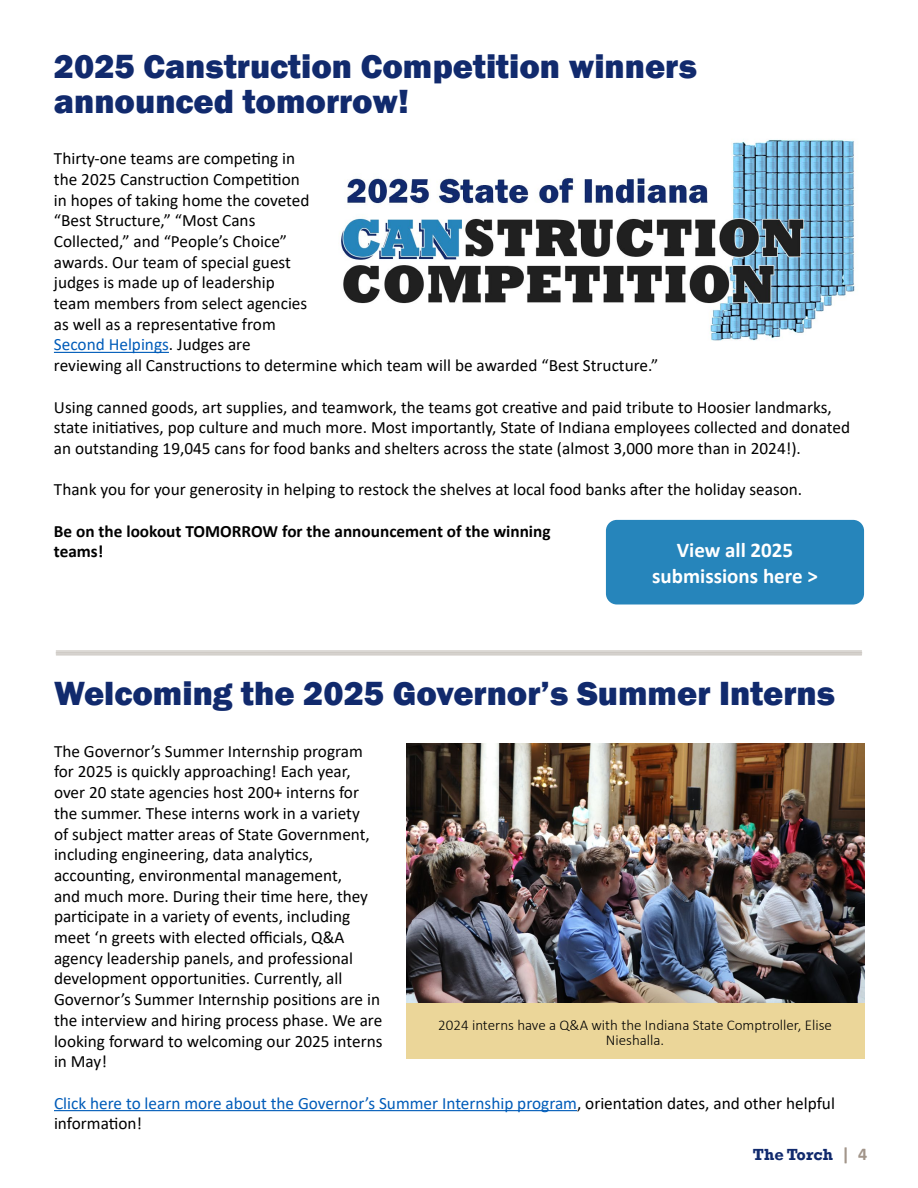
<style>
.page{position:relative;width:918px;height:1188px;background:#fff}
.page>*{position:absolute;margin:0;border:0;box-sizing:border-box;transform-origin:0 0}
.t1{font:800 34.5px/34.5px "Franklin Gothic";color:#112a6d}
.t2{font:700 21px/25.2px "Calibri";color:#fff;text-align:center}
.t3{font:17.25px/20.7px "Calibri";color:#000}
.t4{font:17.25px/20.7px "Calibri";color:#005cb9}
.t5{font:700 17.25px/20.7px "Calibri";color:#000}
.t6{font:700 16.5px "Rockwell";color:#112a6d}
.t7{font:300 15px/15px "Calibri";color:#000;text-align:center}
.s1{color:#005cb9}
.s2{color:#000}
.s3{font-family:"Calibri";font-size:18px;color:#a2958a}
</style>
<div class="page">
<hr style="left:54px;top:352px;width:115px;height:1px;background:#005cb9">
<img style="left:340px;top:139px;width:515px;height:202px">
<div style="left:606px;top:520px;width:258px;height:85px;background:#2685bb;border-radius:11px"></div>
<hr style="left:56px;top:655px;width:806px;height:1px;background:#b7b1a9">
<hr style="left:56px;top:652px;width:806px;height:2px;background:#b7b1a9">
<hr style="left:56px;top:651px;width:806px;height:1px;background:#b7b1a9">
<hr style="left:54px;top:1110px;width:523px;height:1px;background:#005cb9">
<img style="left:406px;top:744px;width:458px;height:260px">
<div style="left:406px;top:1004px;width:458px;height:55px;background:#ebd699"></div>
<h1 class="t1" style="left:54px;top:49px;width:645px">2025 Canstruction Competition winners announced tomorrow!</h1>
<p class="t3" style="left:54px;top:148px;width:606px">Thirty-one teams are competing in<br>the 2025 Canstruction Competition<br>in hopes of taking home the coveted<br>“Best Structure,” “Most Cans<br>Collected,” and “People’s Choice”<br>awards. Our team of special guest<br>judges is made up of leadership<br>team members from select agencies<br>as well as a representative from<br><span class="s1">Second Helpings</span>. Judges are<br>reviewing all Canstructions to determine which team will be awarded “Best Structure.”</p>
<p class="t3" style="left:54px;top:396px;width:798px">Using canned goods, art supplies, and teamwork, the teams got creative and paid tribute to Hoosier landmarks, state initiatives, pop culture and much more. Most importantly, State of Indiana employees collected and donated an outstanding 19,045 cans for food banks and shelters across the state (almost 3,000 more than in 2024!).</p>
<p class="t3" style="left:54px;top:479px;width:750px">Thank you for your generosity in helping to restock the shelves at local food banks after the holiday season.</p>
<p class="t5" style="left:54px;top:520px;width:498px">Be on the lookout TOMORROW for the announcement of the winning teams!</p>
<p class="t2" style="left:652px;top:538px;width:167px">View all 2025 submissions here &gt;</p>
<h1 class="t1" style="left:54px;top:676px;width:783px">Welcoming the 2025 Governor’s Summer Interns</h1>
<p class="t3" style="left:54px;top:740px;width:330px">The Governor’s Summer Internship program for 2025 is quickly approaching! Each year, over 20 state agencies host 200+ interns for the summer. These interns work in a variety<br>of subject matter areas of State Government, including engineering, data analytics, accounting, environmental management,<br>and much more. During their time here, they participate in a variety of events, including meet ‘n greets with elected officials, Q&amp;A agency leadership panels, and professional development opportunities. Currently, all Governor’s Summer Internship positions are in the interview and hiring process phase. We are looking forward to welcoming our 2025 interns in May!</p>
<p class="t4" style="left:54px;top:1092px;width:782px">Click here to learn more about the Governor’s Summer Internship program<span class="s2">, orientation dates, and other helpful information!</span></p>
<p class="t7" style="left:438px;top:1017px;width:395px">2024 interns have a Q&amp;A with the Indiana State Comptroller, Elise<br>Nieshalla.</p>
<p class="t6" style="left:753px;top:1144px;width:116px">The Torch <span class="s3">| 4</span></p>
</div>
